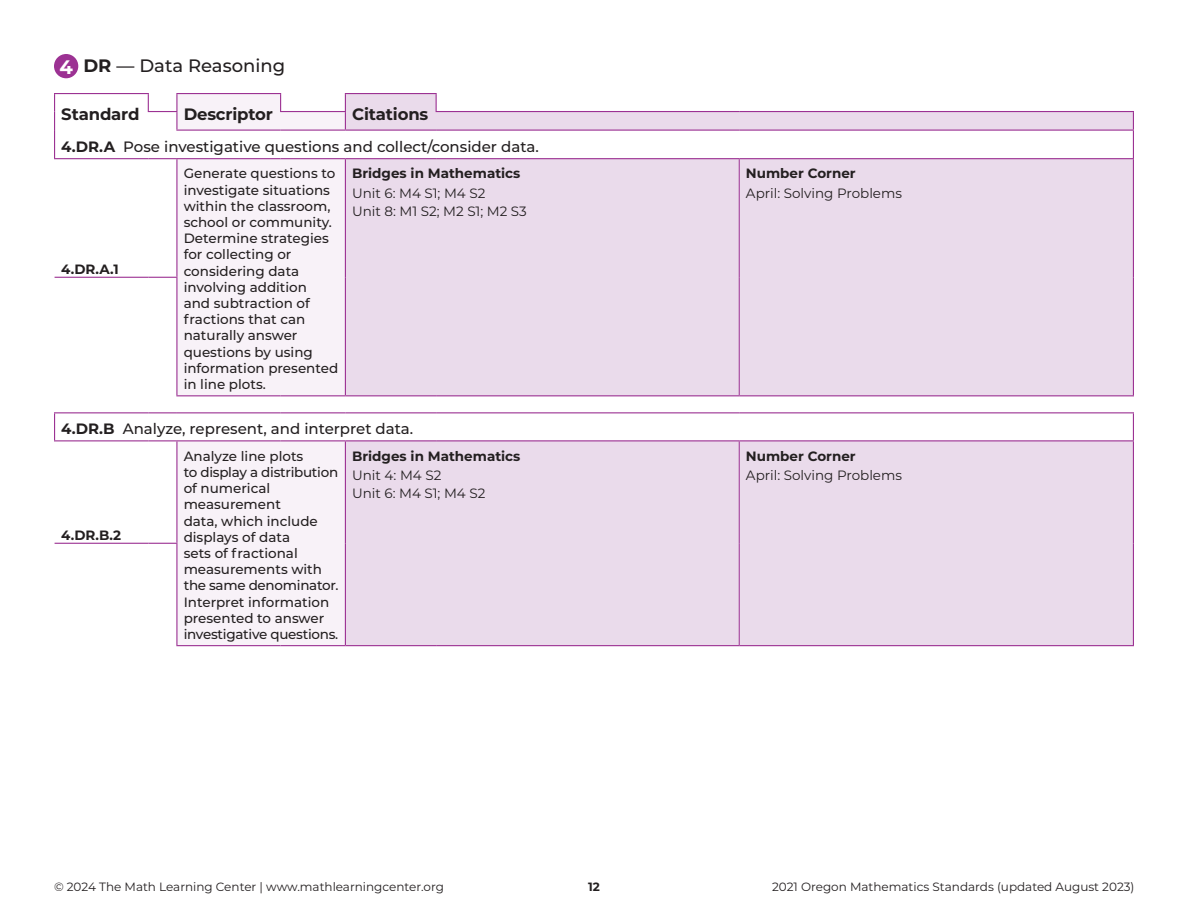
<style>
.page{position:relative;width:1188px;height:918px;background:#fff}
.page>*{position:absolute;margin:0;border:0;box-sizing:border-box;transform-origin:0 0}
.t1{font:700 19.5px "Montserrat";color:#fff}
.t2{font:500 18px "Montserrat";color:#231f20}
.t3{font:700 16.5px "Montserrat";letter-spacing:-.01em;color:#231f20}
.t4{font:500 15px "Montserrat";color:#231f20}
.t5{font:500 13.5px/16.2px "Montserrat";color:#231f20}
.t6{font:13.5px "Montserrat";color:#231f20}
.t7{font:700 13.5px "Montserrat";color:#231f20}
.t8{font:12px "Montserrat";color:#231f20}
.t9{font:700 12px "Montserrat";color:#231f20}
.s1{font-weight:700}
</style>
<div class="page">
<svg style="left:177px;top:94px;width:168px;height:551px;fill:#f8f2f8"></svg>
<svg style="left:345px;top:94px;width:788px;height:551px;fill:#eadbeb"></svg>
<hr style="left:54px;top:93px;width:95px;height:1px;background:#9c3293">
<hr style="left:176px;top:93px;width:105px;height:1px;background:#9c3293">
<svg style="left:280px;top:94px;width:1px;height:17px"></svg>
<hr style="left:345px;top:93px;width:92px;height:1px;background:#9c3293">
<svg style="left:436px;top:94px;width:1px;height:17px"></svg>
<svg style="left:148px;top:94px;width:29px;height:36px"></svg>
<hr style="left:176px;top:130px;width:105px;height:1px;background:#9c3293">
<hr style="left:280px;top:111px;width:66px;height:1px;background:#9c3293">
<hr style="left:281px;top:130px;width:64px;height:1px;background:#9c3293">
<svg style="left:345px;top:94px;width:1px;height:36px"></svg>
<hr style="left:345px;top:130px;width:91px;height:1px;background:#9c3293">
<hr style="left:436px;top:111px;width:303px;height:1px;background:#9c3293">
<hr style="left:739px;top:111px;width:395px;height:1px;background:#9c3293">
<hr style="left:436px;top:130px;width:303px;height:1px;background:#9c3293">
<hr style="left:739px;top:130px;width:395px;height:1px;background:#9c3293">
<svg style="left:54px;top:94px;width:1px;height:64px"></svg>
<svg style="left:54px;top:413px;width:1px;height:27px"></svg>
<svg style="left:1133px;top:112px;width:1px;height:46px"></svg>
<svg style="left:1133px;top:413px;width:1px;height:27px"></svg>
<hr style="left:176px;top:159px;width:1px;height:118px;background:#9c3293">
<hr style="left:176px;top:278px;width:1px;height:117px;background:#9c3293">
<hr style="left:176px;top:441px;width:1px;height:102px;background:#9c3293">
<hr style="left:176px;top:544px;width:1px;height:101px;background:#9c3293">
<hr style="left:345px;top:159px;width:1px;height:118px;background:#9c3293">
<hr style="left:345px;top:277px;width:1px;height:118px;background:#9c3293">
<hr style="left:345px;top:441px;width:1px;height:102px;background:#9c3293">
<hr style="left:345px;top:543px;width:1px;height:102px;background:#9c3293">
<hr style="left:739px;top:159px;width:1px;height:118px;background:#9c3293">
<hr style="left:739px;top:277px;width:1px;height:118px;background:#9c3293">
<hr style="left:739px;top:441px;width:1px;height:102px;background:#9c3293">
<hr style="left:739px;top:543px;width:1px;height:102px;background:#9c3293">
<hr style="left:1133px;top:159px;width:1px;height:118px;background:#9c3293">
<hr style="left:1133px;top:277px;width:1px;height:118px;background:#9c3293">
<hr style="left:1133px;top:441px;width:1px;height:102px;background:#9c3293">
<hr style="left:1133px;top:543px;width:1px;height:102px;background:#9c3293">
<hr style="left:176px;top:395px;width:105px;height:1px;background:#9c3293">
<hr style="left:281px;top:395px;width:64px;height:1px;background:#9c3293">
<hr style="left:176px;top:645px;width:105px;height:1px;background:#9c3293">
<hr style="left:281px;top:645px;width:64px;height:1px;background:#9c3293">
<hr style="left:345px;top:395px;width:91px;height:1px;background:#9c3293">
<hr style="left:436px;top:395px;width:303px;height:1px;background:#9c3293">
<hr style="left:345px;top:645px;width:91px;height:1px;background:#9c3293">
<hr style="left:436px;top:645px;width:303px;height:1px;background:#9c3293">
<hr style="left:739px;top:395px;width:395px;height:1px;background:#9c3293">
<hr style="left:739px;top:645px;width:395px;height:1px;background:#9c3293">
<hr style="left:54px;top:158px;width:94px;height:1px;background:#9c3293">
<svg style="left:148px;top:158px;width:29px;height:1px"></svg>
<hr style="left:177px;top:158px;width:104px;height:1px;background:#9c3293">
<hr style="left:281px;top:158px;width:64px;height:1px;background:#9c3293">
<hr style="left:345px;top:158px;width:91px;height:1px;background:#9c3293">
<hr style="left:436px;top:158px;width:303px;height:1px;background:#9c3293">
<hr style="left:739px;top:158px;width:395px;height:1px;background:#9c3293">
<hr style="left:55px;top:277px;width:93px;height:1px;background:#9c3293">
<svg style="left:148px;top:277px;width:29px;height:1px"></svg>
<hr style="left:54px;top:412px;width:94px;height:1px;background:#9c3293">
<svg style="left:148px;top:412px;width:29px;height:1px"></svg>
<hr style="left:177px;top:412px;width:104px;height:1px;background:#9c3293">
<hr style="left:281px;top:412px;width:64px;height:1px;background:#9c3293">
<hr style="left:345px;top:412px;width:91px;height:1px;background:#9c3293">
<hr style="left:436px;top:412px;width:303px;height:1px;background:#9c3293">
<hr style="left:739px;top:412px;width:395px;height:1px;background:#9c3293">
<hr style="left:54px;top:440px;width:94px;height:1px;background:#9c3293">
<svg style="left:148px;top:440px;width:29px;height:1px"></svg>
<hr style="left:177px;top:440px;width:104px;height:1px;background:#9c3293">
<hr style="left:281px;top:440px;width:64px;height:1px;background:#9c3293">
<hr style="left:345px;top:440px;width:91px;height:1px;background:#9c3293">
<hr style="left:436px;top:440px;width:303px;height:1px;background:#9c3293">
<hr style="left:739px;top:440px;width:395px;height:1px;background:#9c3293">
<hr style="left:55px;top:543px;width:93px;height:1px;background:#9c3293">
<svg style="left:148px;top:543px;width:29px;height:1px"></svg>
<div style="left:54px;top:54px;width:24px;height:24px;background:#9c3293;border-radius:50%"></div>
<p class="t1" style="left:59px;top:53px;width:15px">4</p>
<p class="t2" style="left:83px;top:53px;width:203px"><span class="s1">DR</span> — Data Reasoning</p>
<p class="t3" style="left:61px;top:102px;width:80px">Standard</p>
<p class="t3" style="left:184px;top:102px;width:91px">Descriptor</p>
<p class="t3" style="left:352px;top:102px;width:78px">Citations</p>
<p class="t4" style="left:61px;top:136px;width:479px"><span class="s1">4.DR.A</span> Pose investigative questions and collect/consider data.</p>
<p class="t7" style="left:61px;top:259px;width:59px">4.DR.A.1</p>
<p class="t5" style="left:184px;top:165px;width:156px">Generate questions to investigate situations within the classroom, school or community.<br>Determine strategies for collecting or considering data involving addition<br>and subtraction of fractions that can naturally answer questions by using information presented in line plots.</p>
<p class="t7" style="left:352px;top:164px;width:170px">Bridges in Mathematics</p>
<p class="t6" style="left:352px;top:184px;width:135px">Unit 6: M4 S1; M4 S2</p>
<p class="t6" style="left:352px;top:202px;width:176px">Unit 8: M1 S2; M2 S1; M2 S3</p>
<p class="t4" style="left:61px;top:418px;width:354px"><span class="s1">4.DR.B</span> Analyze, represent, and interpret data.</p>
<p class="t7" style="left:61px;top:525px;width:61px">4.DR.B.2</p>
<p class="t5" style="left:184px;top:447px;width:156px">Analyze line plots<br>to display a distribution of numerical measurement<br>data, which include displays of data<br>sets of fractional measurements with the same denominator.<br>Interpret information presented to answer investigative questions.</p>
<p class="t7" style="left:352px;top:446px;width:170px">Bridges in Mathematics</p>
<p class="t6" style="left:352px;top:466px;width:91px">Unit 4: M4 S2</p>
<p class="t6" style="left:352px;top:484px;width:135px">Unit 6: M4 S1; M4 S2</p>
<p class="t7" style="left:746px;top:164px;width:111px">Number Corner</p>
<p class="t6" style="left:746px;top:184px;width:158px">April: Solving Problems</p>
<p class="t7" style="left:746px;top:446px;width:111px">Number Corner</p>
<p class="t6" style="left:746px;top:466px;width:158px">April: Solving Problems</p>
<p class="t8" style="left:54px;top:878px;width:391px">© 2024 The Math Learning Center | www.mathlearningcenter.org</p>
<p class="t9" style="left:588px;top:878px;width:13px">12</p>
<p class="t8" style="left:772px;top:878px;width:364px">2021 Oregon Mathematics Standards (updated August 2023)</p>
</div>
